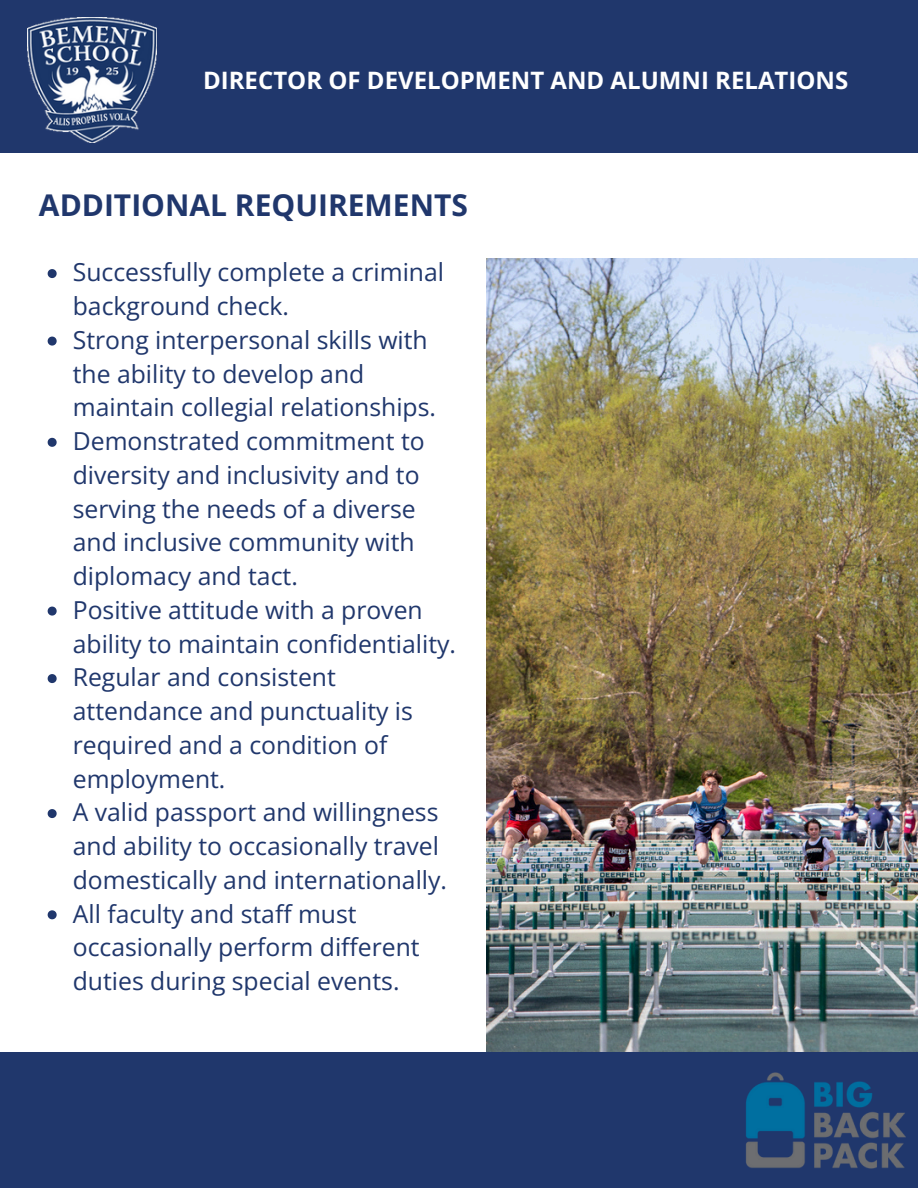
<style>
.page{position:relative;width:918px;height:1188px;background:#fff}
.page>*{position:absolute;margin:0;border:0;box-sizing:border-box;transform-origin:0 0}
.t1{font:700 30px "Open Sans";color:#20376c}
.t2{font:24.75px/33.8px "Open Sans";color:#20376c}
.t3{font:700 24px "Open Sans";color:#fff}
</style>
<div class="page">
<div style="left:0;top:1052px;width:918px;height:136px;background:#20376c"></div>
<img style="left:746px;top:1072px;width:160px;height:97px">
<div style="left:0;top:0;width:918px;height:153px;background:#20376c"></div>
<img style="left:28px;top:18px;width:128px;height:125px">
<img style="left:487px;top:258px;width:431px;height:794px">
<svg style="left:48px;top:269px;width:9px;height:9px"></svg>
<svg style="left:48px;top:337px;width:9px;height:9px"></svg>
<svg style="left:48px;top:438px;width:9px;height:9px"></svg>
<svg style="left:48px;top:607px;width:9px;height:9px"></svg>
<svg style="left:48px;top:674px;width:9px;height:9px"></svg>
<svg style="left:48px;top:809px;width:9px;height:9px"></svg>
<svg style="left:48px;top:910px;width:9px;height:9px"></svg>
<p class="t3" style="left:203px;top:63px;width:647px">DIRECTOR OF DEVELOPMENT AND ALUMNI RELATIONS</p>
<p class="t1" style="left:39px;top:184px;width:430px">ADDITIONAL REQUIREMENTS</p>
<h4 class="t2" style="left:73px;top:255px;width:373px">Successfully complete a criminal background check.</h4>
<h3 class="t2" style="left:73px;top:322px;width:365px">Strong interpersonal skills with the ability to develop and maintain collegial relationships.</h3>
<p class="t2" style="left:73px;top:424px;width:353px">Demonstrated commitment to diversity and inclusivity and to serving the needs of a diverse and inclusive community with diplomacy and tact.</p>
<p class="t2" style="left:73px;top:592px;width:385px">Positive attitude with a proven ability to maintain confidentiality.</p>
<p class="t2" style="left:73px;top:660px;width:342px">Regular and consistent attendance and punctuality is required and a condition of employment.</p>
<p class="t2" style="left:73px;top:795px;width:376px">A valid passport and willingness and ability to occasionally travel domestically and internationally.</p>
<p class="t2" style="left:73px;top:896px;width:348px">All faculty and staff must occasionally perform different duties during special events.</p>
</div>
